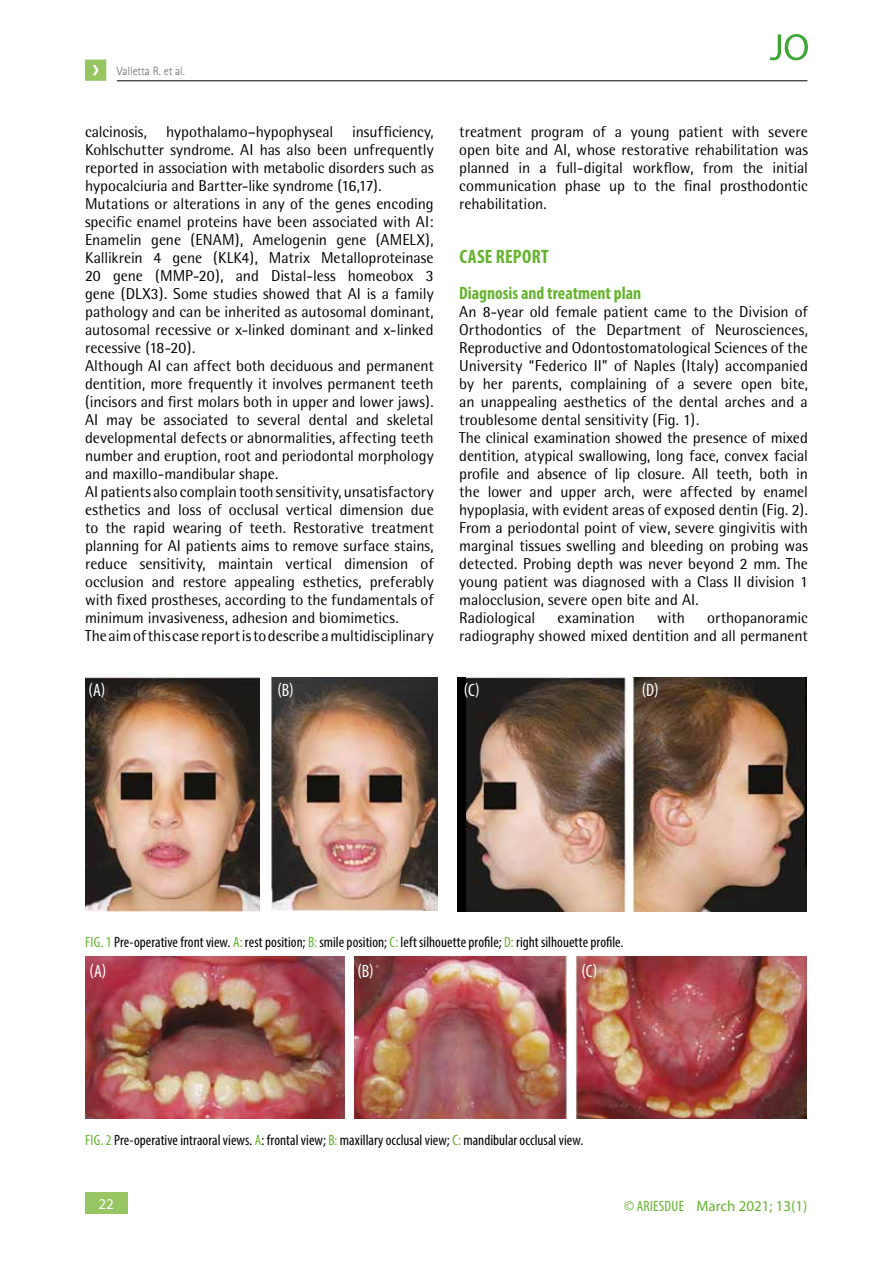
<style>
.page{position:relative;width:893px;height:1263px;background:#fff}
.page>*{position:absolute;margin:0;border:0;box-sizing:border-box;transform-origin:0 0}
.t1{font:700 condensed 19.5px "Myriad Pro";letter-spacing:.015em;color:#65b32e}
.t2{font:700 condensed 18px "Myriad Pro";color:#65b32e}
.t3{font:condensed 18px "Myriad Pro";color:#fff}
.t4{font:15.75px/18px "Rotis Semi Sans";color:#000}
.t5{font:condensed 15px "Myriad Pro";letter-spacing:.005em;color:#000}
.t6{font:15px "Myriad Pro";color:#65b32e}
.t7{font:15px "Myriad Pro";color:#fff}
.t8{font:300 12px "Rotis Sans Serif";color:#646363;scale:.96 1}
.s1{color:#65b32e}
.s2{font-stretch:condensed}
</style>
<div class="page">
<div style="left:85px;top:1193px;width:43px;height:21px;background:#96c562"></div>
<svg style="left:85px;top:60px;width:21px;height:21px"></svg>
<hr style="left:117px;top:81px;width:690px;height:1px;background:#000">
<svg style="left:770px;top:34px;width:38px;height:26px"></svg>
<img style="left:466px;top:677px;width:161px;height:234px">
<div style="left:457px;top:677px;width:9px;height:234px;background:#000"></div>
<img style="left:575px;top:957px;width:232px;height:162px">
<img style="left:354px;top:957px;width:213px;height:162px">
<img style="left:271px;top:677px;width:167px;height:233px">
<img style="left:85px;top:957px;width:259px;height:162px">
<img style="left:85px;top:677px;width:174px;height:234px">
<img style="left:632px;top:677px;width:175px;height:234px">
<p class="t8" style="left:117px;top:64px;width:72px">Valletta R. et al.</p>
<p class="t4" style="left:85px;top:123px;width:350px">calcinosis, hypothalamo–hypophyseal insufficiency, Kohlschutter syndrome. AI has also been unfrequently reported in association with metabolic disorders such as hypocalciuria and Bartter-like syndrome (16,17).<br>Mutations or alterations in any of the genes encoding specific enamel proteins have been associated with AI:<br>Enamelin gene (ENAM), Amelogenin gene (AMELX), Kallikrein 4 gene (KLK4), Matrix Metalloproteinase 20 gene (MMP-20), and Distal-less homeobox 3 gene (DLX3). Some studies showed that AI is a family pathology and can be inherited as autosomal dominant, autosomal recessive or x-linked dominant and x-linked recessive (18-20).<br>Although AI can affect both deciduous and permanent dentition, more frequently it involves permanent teeth (incisors and first molars both in upper and lower jaws).<br>AI may be associated to several dental and skeletal developmental defects or abnormalities, affecting teeth number and eruption, root and periodontal morphology and maxillo-mandibular shape.<br>AI patients also complain tooth sensitivity, unsatisfactory esthetics and loss of occlusal vertical dimension due to the rapid wearing of teeth. Restorative treatment planning for AI patients aims to remove surface stains, reduce sensitivity, maintain vertical dimension of occlusion and restore appealing esthetics, preferably with fixed prostheses, according to the fundamentals of minimum invasiveness, adhesion and biomimetics.<br>The aim of this case report is to describe a multidisciplinary</p>
<p class="t4" style="left:459px;top:123px;width:350px;text-align:justify">treatment program of a young patient with severe open bite and AI, whose restorative rehabilitation was planned in a full-digital workflow, from the initial communication phase up to the final prosthodontic rehabilitation.</p>
<p class="t1" style="left:459px;top:244px;width:91px">CASE REPORT</p>
<p class="t2" style="left:459px;top:282px;width:184px">Diagnosis and treatment plan</p>
<p class="t4" style="left:459px;top:303px;width:350px">An 8-year old female patient came to the Division of Orthodontics of the Department of Neurosciences, Reproductive and Odontostomatological Sciences of the University “Federico II” of Naples (Italy) accompanied by her parents, complaining of a severe open bite, an unappealing aesthetics of the dental arches and a troublesome dental sensitivity (Fig. 1).<br>The clinical examination showed the presence of mixed dentition, atypical swallowing, long face, convex facial profile and absence of lip closure. All teeth, both in the lower and upper arch, were affected by enamel hypoplasia, with evident areas of exposed dentin (Fig. 2).<br>From a periodontal point of view, severe gingivitis with marginal tissues swelling and bleeding on probing was detected. Probing depth was never beyond 2 mm. The young patient was diagnosed with a Class II division 1 malocclusion, severe open bite and AI.<br>Radiological</p>
<p class="t4" style="left:459px;top:609px;width:350px;text-align:right">orthopanoramic<br>radiography showed mixed dentition and all permanent</p>
<p class="t4" style="left:557px;top:609px;width:79px">examination</p>
<p class="t4" style="left:657px;top:609px;width:29px">with</p>
<p class="t3" style="left:88px;top:679px;width:19px">(A)</p>
<p class="t3" style="left:277px;top:679px;width:18px">(B)</p>
<p class="t3" style="left:464px;top:679px;width:17px">(C)</p>
<p class="t3" style="left:642px;top:679px;width:18px">(D)</p>
<p class="t5" style="left:85px;top:933px;width:540px"><span class="s1">FIG. 1</span> Pre-operative front view. <span class="s1">A:</span> rest position; <span class="s1">B:</span> smile position; <span class="s1">C:</span> left silhouette profile; <span class="s1">D:</span> right silhouette profile.</p>
<p class="t3" style="left:89px;top:960px;width:19px">(A)</p>
<p class="t3" style="left:357px;top:960px;width:18px">(B)</p>
<p class="t3" style="left:581px;top:960px;width:17px">(C)</p>
<p class="t5" style="left:85px;top:1131px;width:500px"><span class="s1">FIG. 2</span> Pre-operative intraoral views. <span class="s1">A</span>: frontal view; <span class="s1">B:</span> maxillary occlusal view; <span class="s1">C:</span> mandibular occlusal view.</p>
<p class="t7" style="left:99px;top:1195px;width:17px">22</p>
<p class="t6" style="left:624px;top:1196px;width:185px"><span class="s2">© ARIESDUE</span> March 2021; 13(1)</p>
</div>
